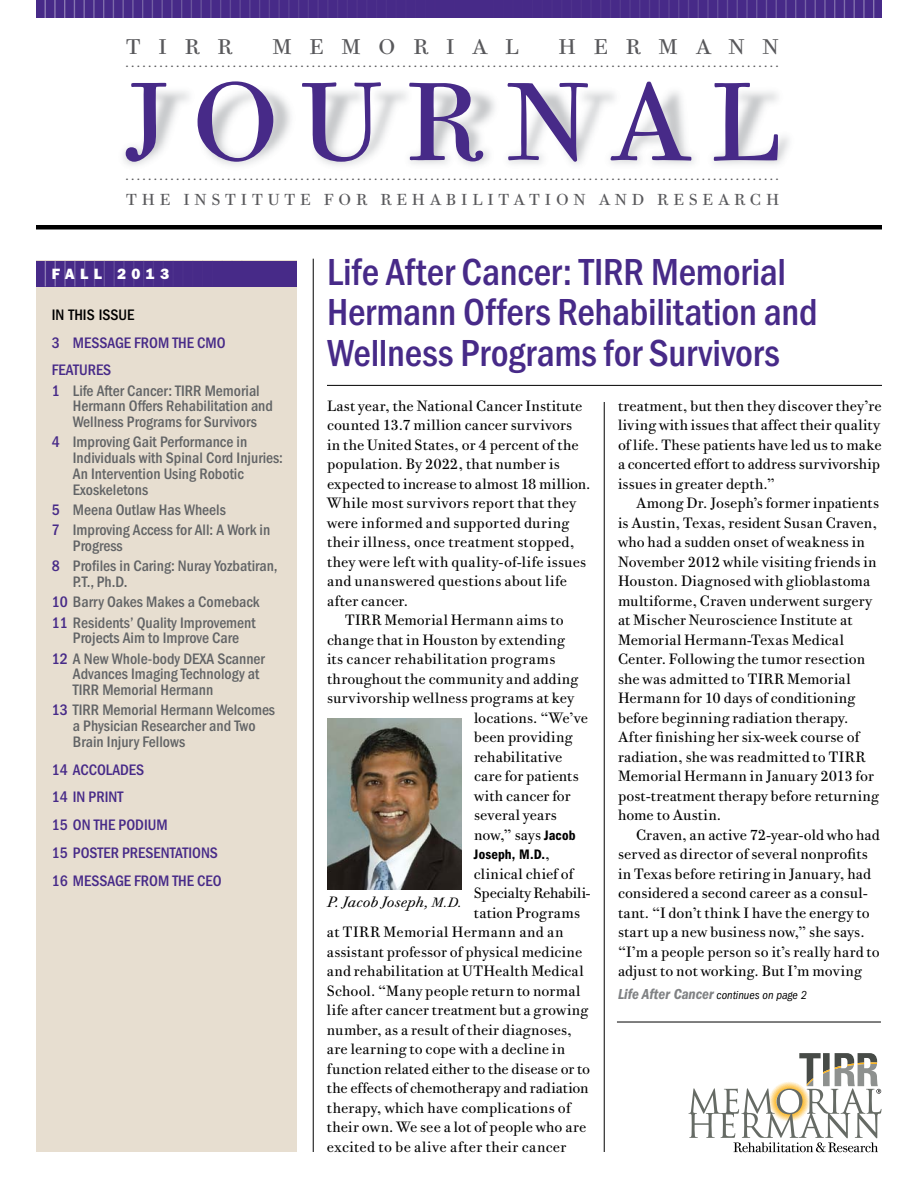
<style>
.page{position:relative;width:918px;height:1188px;background:#fff}
.page>*{position:absolute;margin:0;border:0;box-sizing:border-box;transform-origin:0 0}
.t1{font:500 condensed 39px/40.5px "Franklin Gothic";letter-spacing:-.005em;color:#472a88}
.t2{font:300 condensed 25.5px "Futura";color:#fff;scale:1.05 1}
.t3{font:21.3px "Bodoni Twe ITC";letter-spacing:.79em;color:#58585b;scale:1.05 1}
.t4{font:16.05px "Bodoni Twe ITC";letter-spacing:.285em;color:#58585b;scale:1.05 1}
.t5{font:500 condensed 15.75px/15.8px "Franklin Gothic";color:#626466}
.t6{font:500 condensed 15.75px/27.8px "Franklin Gothic";color:#472a88}
.t7{font:500 condensed 15.75px "Franklin Gothic";color:#000}
.t8{font:15px/19.5px "Bodoni Twe ITC";letter-spacing:.01em;color:#000}
.t9{font:15px "Bodoni Twe ITC";letter-spacing:.03em;color:#000}
.t10{font:15px "Bodoni Twe ITC";letter-spacing:-.015em;color:#000}
.t11{font:italic 15px "Bodoni Twe ITC";letter-spacing:.01em;color:#000}
.t12{font:800 15px "Franklin Gothic";letter-spacing:.355em;color:#fff}
.t13{font:600 condensed 14.25px "Franklin Gothic";letter-spacing:.01em;color:#000}
.t14{font:13.35px "Bodoni Twe ITC";color:#58585b;scale:1.05 1}
.t15{font:italic condensed 12px "Franklin Gothic";color:#000}
.s1{color:#472a88}
.s2{font-family:"Franklin Gothic";font-weight:600;font-stretch:condensed;font-size:14.25px}
.s3{font-family:"Bodoni Twe ITC";font-weight:400;font-stretch:normal;font-size:15px}
.s4{font-size:13.5px}
.s5{font-weight:600;font-size:15px;color:#808284}
</style>
<div class="page">
<div style="left:36px;top:0;width:846px;height:20px;background:#472a88"></div>
<div style="left:30px;top:18px;width:856px;height:6px;background:#fff"></div>
<div style="left:36px;top:261px;width:260px;height:891px;background:#e7ded0"></div>
<div style="left:36px;top:261px;width:260px;height:25px;background:#472a88"></div>
<svg style="left:688px;top:1053px;width:194px;height:99px"></svg>
<hr style="left:617px;top:1022px;width:264px;height:1px;background:#000">
<hr style="left:327px;top:385px;width:555px;height:1px;background:#000">
<hr style="left:604px;top:402px;width:1px;height:750px;background:#000">
<hr style="left:36px;top:225px;width:846px;height:4px;background:#000">
<img style="left:123px;top:81px;width:666px;height:85px">
<svg style="left:126px;top:83px;width:40px;height:79px"></svg>
<svg style="left:198px;top:81px;width:75px;height:81px"></svg>
<svg style="left:302px;top:82px;width:79px;height:80px"></svg>
<svg style="left:409px;top:83px;width:74px;height:79px"></svg>
<svg style="left:508px;top:83px;width:80px;height:79px"></svg>
<svg style="left:611px;top:82px;width:80px;height:79px"></svg>
<svg style="left:714px;top:83px;width:64px;height:78px"></svg>
<hr style="left:313px;top:259px;width:1px;height:893px;background:#000">
<img style="left:327px;top:718px;width:135px;height:172px">
<h3 class="t3" style="left:126px;top:34px;width:103px">TIRR</h3>
<h3 class="t3" style="left:272px;top:34px;width:236px">MEMORIAL</h3>
<h3 class="t3" style="left:559px;top:34px;width:211px">HERMANN</h3>
<p class="t14" style="left:125px;top:54px;width:624px">....................................................................................................................</p>
<p class="t14" style="left:125px;top:168px;width:624px">....................................................................................................................</p>
<p class="t4" style="left:126px;top:189px;width:623px">THE INSTITUTE FOR REHABILITATION AND RESEARCH</p>
<h2 class="t2" style="left:42px;top:255px;width:194px">|||||||||||||||||||||</h2>
<p class="t12" style="left:52px;top:265px;width:119px">FALL 2013</p>
<p class="t7" style="left:52px;top:306px;width:84px">IN THIS ISSUE</p>
<p class="t6" style="left:52px;top:329px;width:175px">3 MESSAGE FROM THE CMO<br>FEATURES</p>
<p class="t5" style="left:73px;top:383px;width:202px;text-indent:-21px"><span class="s1">1</span> Life After Cancer: TIRR Memorial<br>Hermann Offers Rehabilitation and<br>Wellness Programs for Survivors</p>
<p class="t5" style="left:73px;top:435px;width:212px;text-indent:-21px"><span class="s1">4</span> Improving Gait Performance in<br>Individuals with Spinal Cord Injuries:<br>An Intervention Using Robotic<br>Exoskeletons</p>
<p class="t5" style="left:52px;top:500px;width:220px;line-height:20.2px"><span class="s1">5</span> Meena Outlaw Has Wheels<br><span class="s1">7</span> Improving Access for All: A Work in</p>
<p class="t5" style="left:52px;top:536px;width:227px;line-height:20.2px;text-indent:21px">Progress<br><span class="s1">8</span> Profiles in Caring: Nuray Yozbatiran,</p>
<p class="t5" style="left:52px;top:572px;width:209px;line-height:20.2px;text-indent:21px">P.T., Ph.D.<br><span class="s1">10</span> Barry Oakes Makes a Comeback<br><span class="s1">11</span> Residents’ Quality Improvement</p>
<p class="t5" style="left:52px;top:628px;width:215px;line-height:20.2px;text-align:center">Projects Aim to Improve Care<br><span class="s1">12</span> A New Whole-body DEXA Scanner</p>
<p class="t5" style="left:73px;top:666px;width:188px">Advances Imaging Technology at<br>TIRR Memorial Hermann</p>
<p class="t5" style="left:73px;top:702px;width:204px;text-indent:-21px"><span class="s1">13</span> TIRR Memorial Hermann Welcomes a Physician Researcher and Two<br>Brain Injury Fellows</p>
<p class="t6" style="left:52px;top:756px;width:171px">14 ACCOLADES<br>14 IN PRINT<br>15 ON THE PODIUM<br>15 POSTER PRESENTATIONS<br>16 MESSAGE FROM THE CEO</p>
<h1 class="t1" style="left:327px;top:252px;width:492px">Life After Cancer: TIRR Memorial<br>Hermann Offers Rehabilitation and<br>Wellness Programs for Survivors</h1>
<p class="t8" style="left:327px;top:396px;width:257px">Last year, the National Cancer Institute</p>
<p class="t8" style="left:327px;top:416px;width:247px">counted 13.7 million cancer survivors</p>
<p class="t8" style="left:327px;top:435px;width:253px">in the United States, or 4 percent of the</p>
<p class="t8" style="left:327px;top:455px;width:234px">population. By 2022, that number is</p>
<p class="t8" style="left:327px;top:474px;width:265px">expected to increase to almost 18 million.</p>
<p class="t8" style="left:327px;top:494px;width:251px">While most survivors report that they</p>
<p class="t8" style="left:327px;top:513px;width:244px">were informed and supported during</p>
<p class="t8" style="left:327px;top:533px;width:249px">their illness, once treatment stopped,</p>
<p class="t8" style="left:327px;top:552px;width:261px">they were left with quality-of-life issues</p>
<p class="t8" style="left:327px;top:572px;width:242px">and unanswered questions about life</p>
<p class="t8" style="left:327px;top:591px;width:83px">after cancer.</p>
<p class="t8" style="left:345px;top:611px;width:220px">TIRR Memorial Hermann aims to</p>
<p class="t8" style="left:327px;top:630px;width:239px">change that in Houston by extending</p>
<p class="t8" style="left:327px;top:650px;width:230px">its cancer rehabilitation programs</p>
<p class="t8" style="left:327px;top:669px;width:253px">throughout the community and adding</p>
<p class="t8" style="left:327px;top:689px;width:249px">survivorship wellness programs at key</p>
<p class="t8" style="left:474px;top:708px;width:116px">locations. “We’ve</p>
<p class="t8" style="left:474px;top:728px;width:100px">been providing</p>
<p class="t8" style="left:474px;top:747px;width:90px">rehabilitative</p>
<p class="t8" style="left:474px;top:767px;width:106px">care for patients</p>
<p class="t8" style="left:474px;top:786px;width:98px">with cancer for</p>
<p class="t8" style="left:474px;top:806px;width:84px">several years</p>
<p class="t8" style="left:474px;top:825px;width:103px">now,” says <span class="s2">Jacob</span></p>
<p class="t13" style="left:474px;top:847px;width:77px">Joseph, M.D.<span class="s3">,</span></p>
<p class="t8" style="left:474px;top:864px;width:101px">clinical chief of</p>
<p class="t10" style="left:474px;top:884px;width:118px">Specialty Rehabili-</p>
<p class="t8" style="left:474px;top:903px;width:108px">tation Programs</p>
<p class="t9" style="left:327px;top:923px;width:238px">at TIRR Memorial Hermann and an</p>
<p class="t8" style="left:327px;top:942px;width:257px">assistant professor of physical medicine</p>
<p class="t8" style="left:327px;top:962px;width:258px">and rehabilitation at UTHealth Medical</p>
<p class="t8" style="left:327px;top:981px;width:255px">School. “Many people return to normal</p>
<p class="t8" style="left:327px;top:1001px;width:263px">life after cancer treatment but a growing</p>
<p class="t8" style="left:327px;top:1020px;width:246px">number, as a result of their diagnoses,</p>
<p class="t8" style="left:327px;top:1040px;width:240px">are learning to cope with a decline in</p>
<p class="t8" style="left:327px;top:1059px;width:265px">function related either to the disease or to</p>
<p class="t8" style="left:327px;top:1079px;width:263px">the effects of chemotherapy and radiation</p>
<p class="t8" style="left:327px;top:1098px;width:245px">therapy, which have complications of</p>
<p class="t8" style="left:327px;top:1118px;width:261px">their own. We see a lot of people who are</p>
<p class="t8" style="left:327px;top:1137px;width:241px">excited to be alive after their cancer</p>
<p class="t11" style="left:327px;top:893px;width:137px">P. Jacob Joseph, <span class="s4">M.D.</span></p>
<p class="t8" style="left:618px;top:396px;width:265px;text-align:justify">treatment, but then they discover they’re living with issues that affect their quality of life. These patients have led us to make a concerted effort to address survivorship issues in greater depth.”</p>
<p class="t8" style="left:618px;top:494px;width:262px;text-indent:18px">Among Dr. Joseph’s former inpatients is Austin, Texas, resident Susan Craven, who had a sudden onset of weakness in November 2012 while visiting friends in Houston. Diagnosed with glioblastoma multiforme, Craven underwent surgery at Mischer Neuroscience Institute at Memorial Hermann-Texas Medical Center. Following the tumor resection she was admitted to TIRR Memorial Hermann for 10 days of conditioning before beginning radiation therapy.<br>After finishing her six-week course of radiation, she was readmitted to TIRR Memorial Hermann in January 2013 for post-treatment therapy before returning home to Austin.</p>
<p class="t8" style="left:618px;top:825px;width:263px;text-indent:18px">Craven, an active 72-year-old who had served as director of several nonprofits in Texas before retiring in January, had considered a second career as a consul&shy;tant. “I don’t think I have the energy to start up a new business now,” she says. “I’m a people person so it’s really hard to adjust to not working. But I’m moving</p>
<p class="t15" style="left:618px;top:988px;width:190px"><span class="s5">Life After Cancer</span> continues on page 2</p>
</div>
